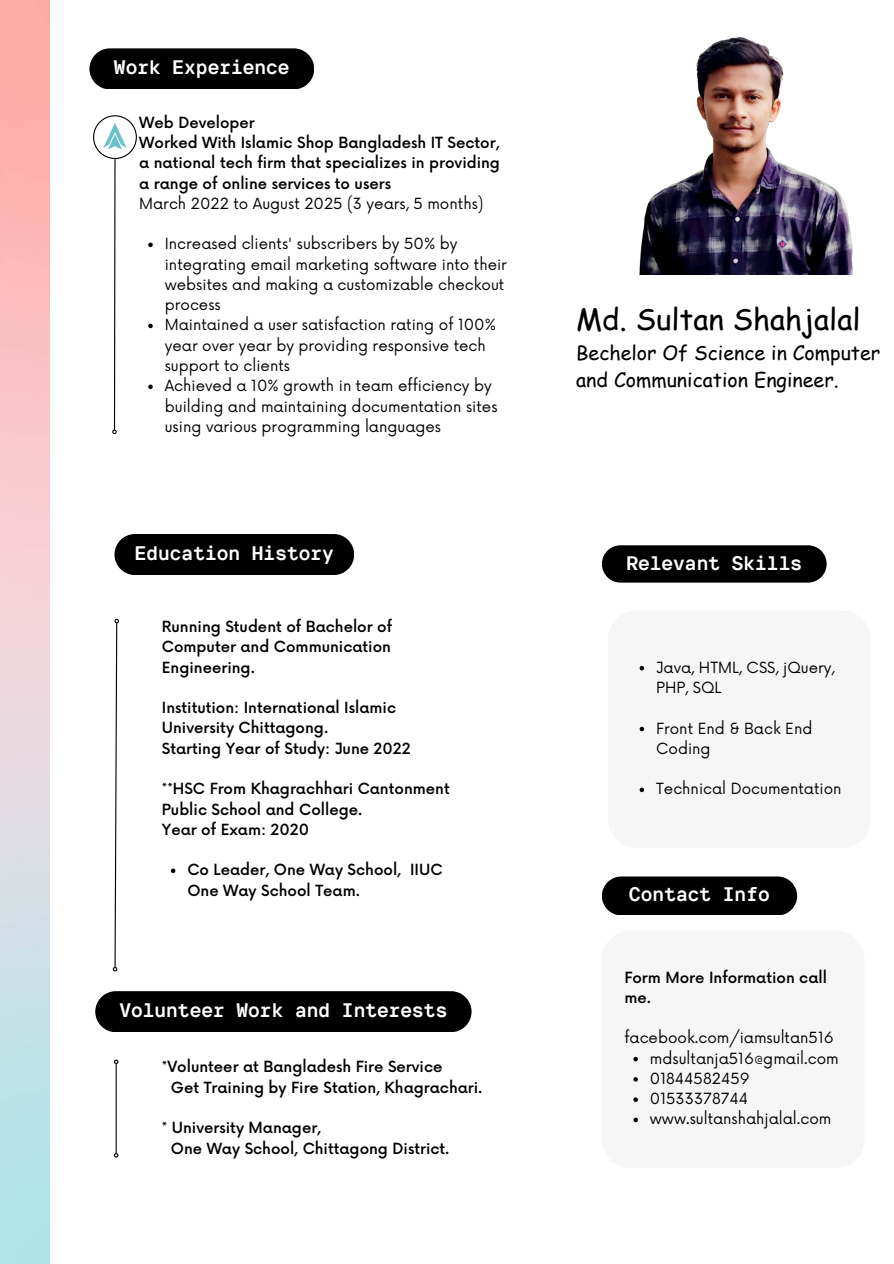
<style>
.page{position:relative;width:894px;height:1264px;background:#fff}
.page>*{position:absolute;margin:0;border:0;box-sizing:border-box;transform-origin:0 0}
.t1{font:29.4px "Comic Sans MS";color:#000}
.t2{font:19.65px "Comic Sans MS";color:#000}
.t3{font:700 19.5px "TT Interphases Mono";color:#fff}
.t4{font:500 15px/20.2px "Now";color:#000}
.t5{font:15px/20.2px "Now";color:#000}
</style>
<div class="page">
<svg style="left:112px;top:618px;width:7px;height:354px"></svg>
<hr style="left:116px;top:1063px;width:1px;height:90px;background:#000">
<svg style="left:113px;top:1152px;width:6px;height:6px"></svg>
<svg style="left:113px;top:1059px;width:6px;height:5px"></svg>
<div style="left:89px;top:48px;width:225px;height:41px;background:#000;border-radius:21px"></div>
<div style="left:114px;top:534px;width:240px;height:41px;background:#000;border-radius:21px"></div>
<div style="left:95px;top:991px;width:376px;height:41px;background:#000;border-radius:21px"></div>
<div style="left:602px;top:876px;width:194px;height:39px;background:#000"></div>
<div style="left:602px;top:545px;width:224px;height:37px;background:#000"></div>
<div style="left:601px;top:930px;width:263px;height:237px;background:#f6f6f6;border-radius:28px"></div>
<svg style="left:633px;top:1056px;width:4px;height:5px"></svg>
<svg style="left:633px;top:1077px;width:4px;height:4px"></svg>
<svg style="left:633px;top:1097px;width:4px;height:4px"></svg>
<svg style="left:633px;top:1117px;width:4px;height:5px"></svg>
<div style="left:608px;top:610px;width:262px;height:238px;background:#f6f6f6;border-radius:28px"></div>
<svg style="left:639px;top:666px;width:5px;height:4px"></svg>
<svg style="left:639px;top:726px;width:5px;height:5px"></svg>
<svg style="left:639px;top:787px;width:5px;height:5px"></svg>
<svg style="left:93px;top:115px;width:44px;height:320px"></svg>
<img style="left:639px;top:37px;width:214px;height:238px">
<svg style="left:148px;top:242px;width:5px;height:5px"></svg>
<svg style="left:148px;top:324px;width:5px;height:4px"></svg>
<svg style="left:148px;top:384px;width:5px;height:5px"></svg>
<svg style="left:171px;top:868px;width:4px;height:5px"></svg>
<p class="t3" style="left:114px;top:56px;width:177px">Work Experience</p>
<p class="t4" style="left:139px;top:113px;width:117px">Web Developer</p>
<p class="t4" style="left:139px;top:133px;width:362px;text-align:justify">Worked With Islamic Shop Bangladesh IT Sector, a national tech firm that specializes in providing a range of online services to users</p>
<p class="t5" style="left:139px;top:194px;width:345px">March 2022 to August 2025 (3 years, 5 months)</p>
<p class="t5" style="left:165px;top:234px;width:343px">Increased clients' subscribers by 50% by integrating email marketing software into their websites and making a customizable checkout process</p>
<p class="t5" style="left:165px;top:316px;width:332px">Maintained a user satisfaction rating of 100% year over year by providing responsive tech support to clients</p>
<p class="t5" style="left:165px;top:376px;width:334px">Achieved a 10% growth in team efficiency by building and maintaining documentation sites using various programming languages</p>
<p class="t3" style="left:135px;top:541px;width:201px">Education History</p>
<p class="t4" style="left:162px;top:617px;width:232px;text-align:justify">Running Student of Bachelor of Computer and Communication Engineering.</p>
<p class="t4" style="left:162px;top:698px;width:236px">Institution: International Islamic<br>University Chittagong.</p>
<p class="t4" style="left:162px;top:739px;width:250px">Starting Year of Study: June 2022</p>
<p class="t4" style="left:162px;top:779px;width:289px">**HSC From Khagrachhari Cantonment<br>Public School and College.</p>
<p class="t4" style="left:162px;top:820px;width:149px">Year of Exam: 2020</p>
<p class="t4" style="left:187px;top:860px;width:256px">Co Leader, One Way School, IIUC<br>One Way School Team.</p>
<p class="t3" style="left:119px;top:998px;width:329px">Volunteer Work and Interests</p>
<p class="t4" style="left:162px;top:1057px;width:282px">*Volunteer at Bangladesh Fire Service</p>
<p class="t4" style="left:171px;top:1078px;width:313px">Get Training by Fire Station, Khagrachari.</p>
<p class="t4" style="left:162px;top:1118px;width:161px">* University Manager,</p>
<p class="t4" style="left:171px;top:1138px;width:280px">One Way School, Chittagong District.</p>
<p class="t1" style="left:576px;top:297px;width:285px">Md. Sultan Shahjalal</p>
<p class="t2" style="left:576px;top:338px;width:305px">Bechelor Of Science in Computer</p>
<p class="t2" style="left:576px;top:365px;width:264px">and Communication Engineer.</p>
<p class="t3" style="left:626px;top:551px;width:177px">Relevant Skills</p>
<p class="t5" style="left:656px;top:658px;width:180px">Java, HTML, CSS, jQuery,<br>PHP, SQL</p>
<p class="t5" style="left:656px;top:718px;width:158px">Front End &amp; Back End<br>Coding</p>
<p class="t5" style="left:656px;top:779px;width:187px">Technical Documentation</p>
<p class="t3" style="left:629px;top:882px;width:142px">Contact Info</p>
<p class="t4" style="left:624px;top:967px;width:204px">Form More Information call me.</p>
<p class="t5" style="left:624px;top:1028px;width:211px">facebook.com/iamsultan516</p>
<p class="t5" style="left:649px;top:1048px;width:190px">mdsultanja516@gmail.com</p>
<p class="t5" style="left:649px;top:1069px;width:101px">01844582459</p>
<p class="t5" style="left:649px;top:1089px;width:100px">01533378744</p>
<p class="t5" style="left:649px;top:1109px;width:183px">www.sultanshahjalal.com</p>
</div>
